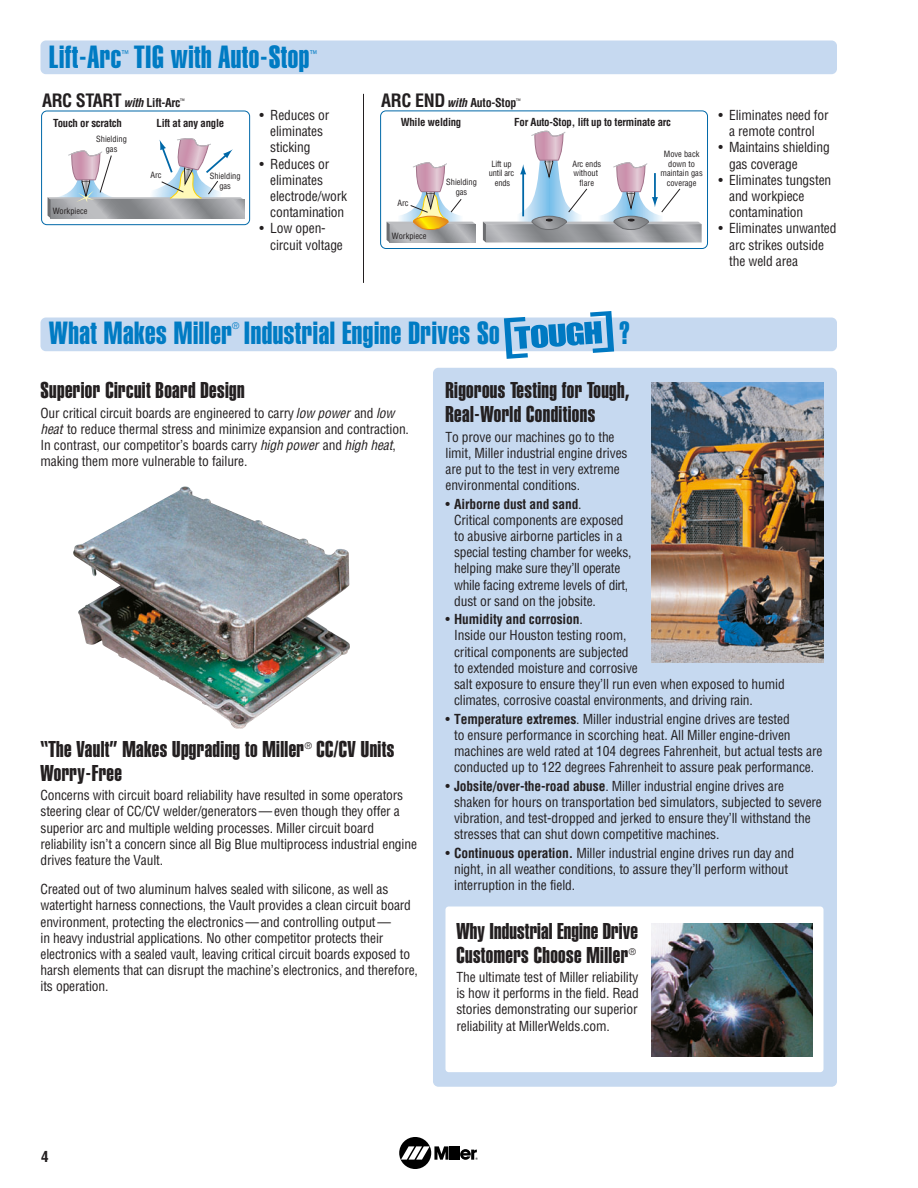
<style>
.page{position:relative;width:918px;height:1188px;background:#fff}
.page>*{position:absolute;margin:0;border:0;box-sizing:border-box;transform-origin:0 0}
.t1{font:31.5px "Helvetica Extra Compressed";letter-spacing:.02em;color:#007bc3}
.t2{font:22.5px/24px "Helvetica Extra Compressed";letter-spacing:.02em;color:#231f20}
.t3{font:700 condensed 18px "Helvetica";letter-spacing:-.025em;color:#231f20}
.t4{font:700 condensed 15px "Helvetica";color:#231f20}
.t5{font:condensed 13.5px/16.2px "Helvetica";letter-spacing:-.01em;color:#231f20}
.t6{font:700 condensed 12px "Helvetica";letter-spacing:-.02em;color:#231f20}
.t7{font:700 condensed 10.8px "Helvetica";letter-spacing:-.02em;color:#231f20}
.t8{font:condensed 9px "Helvetica";color:#007bc3}
.t9{font:condensed 9px "Helvetica";color:#231f20}
.t10{font:condensed 8.4px/9.6px "Helvetica";color:#231f20;text-align:center}
.t11{font:condensed 8.4px/9.6px "Helvetica";letter-spacing:-.02em;color:#231f20;text-align:center}
.s1{font-style:italic;font-size:12px}
.s2{font-size:12px}
.s3{font-size:18px}
.s4{font-style:italic}
.s5{font-weight:700}
</style>
<div class="page">
<div style="left:433px;top:368px;width:404px;height:719px;background:#c6d9f0;border-radius:5px"></div>
<div style="left:446px;top:906px;width:378px;height:166px;background:#fff;border-radius:3px"></div>
<div style="left:399px;top:1137px;width:32px;height:32px;background:#000;border-radius:50%"></div>
<hr style="left:453px;top:1146px;width:3px;height:14px;background:#000">
<hr style="left:457px;top:1146px;width:3px;height:14px;background:#000">
<svg style="left:401px;top:1146px;width:51px;height:14px"></svg>
<svg style="left:460px;top:1149px;width:18px;height:11px"></svg>
<div style="left:40px;top:318px;width:797px;height:33px;background:#c6d9f0;border-radius:5px"></div>
<img style="left:652px;top:382px;width:172px;height:280px">
<img style="left:652px;top:923px;width:160px;height:133px">
<img style="left:73px;top:486px;width:277px;height:243px">
<svg style="left:504px;top:311px;width:110px;height:48px"></svg>
<div style="left:41px;top:111px;width:209px;height:114px;border:1px solid #0068a8;border-radius:5px"></div>
<svg style="left:47px;top:138px;width:197px;height:80px"></svg>
<div style="left:380px;top:110px;width:328px;height:139px;border:1px solid #0068a8;border-radius:5px"></div>
<svg style="left:387px;top:162px;width:89px;height:81px"></svg>
<svg style="left:483px;top:130px;width:219px;height:113px"></svg>
<hr style="left:363px;top:94px;width:1px;height:189px;background:#231f20">
<div style="left:40px;top:40px;width:797px;height:34px;background:#c6d9f0;border-radius:5px"></div>
<h1 class="t1" style="left:49px;top:38px;width:262px">Lift-Arc TIG with Auto-Stop</h1>
<p class="t8" style="left:122px;top:48px;width:8px">™</p>
<p class="t8" style="left:310px;top:48px;width:8px">™</p>
<h3 class="t3" style="left:42px;top:89px;width:144px">ARC START <span class="s1">with</span> <span class="s2">Lift-Arc</span><sup>™</sup></h3>
<p class="t7" style="left:53px;top:117px;width:70px">Touch or scratch</p>
<p class="t7" style="left:157px;top:117px;width:69px">Lift at any angle</p>
<p class="t10" style="left:96px;top:134px;width:32px">Shielding gas</p>
<p class="t10" style="left:210px;top:171px;width:32px">Shielding gas</p>
<p class="t10" style="left:150px;top:170px;width:13px">Arc</p>
<p class="t10" style="left:53px;top:206px;width:36px">Workpiece</p>
<p class="t5" style="left:259px;top:107px;width:71px;text-align:center">• Reduces or eliminates sticking</p>
<p class="t5" style="left:270px;top:155px;width:78px;text-indent:-11px">• Reduces or eliminates electrode/work contamination</p>
<p class="t5" style="left:270px;top:220px;width:74px;text-indent:-11px">• Low open&shy;circuit voltage</p>
<p class="t6" style="left:381px;top:95px;width:141px"><span class="s3">ARC END</span> <span class="s4">with</span> Auto-Stop<sup>™</sup></p>
<p class="t7" style="left:401px;top:116px;width:62px">While welding</p>
<p class="t7" style="left:514px;top:116px;width:158px">For Auto-Stop, lift up to terminate arc</p>
<p class="t10" style="left:572px;top:159px;width:30px">Arc ends without flare</p>
<p class="t10" style="left:661px;top:149px;width:44px">Move back down to maintain gas coverage</p>
<p class="t11" style="left:489px;top:159px;width:27px">Lift up until arc ends</p>
<p class="t10" style="left:446px;top:177px;width:32px">Shielding gas</p>
<p class="t10" style="left:397px;top:198px;width:13px">Arc</p>
<p class="t10" style="left:392px;top:231px;width:36px">Workpiece</p>
<p class="t5" style="left:718px;top:107px;width:112px;text-align:center">• Eliminates need for a remote control</p>
<p class="t5" style="left:729px;top:139px;width:102px;text-indent:-11px">• Maintains shielding gas coverage</p>
<p class="t5" style="left:729px;top:171px;width:104px;text-indent:-11px">• Eliminates tungsten and workpiece contamination</p>
<p class="t5" style="left:729px;top:220px;width:109px;text-indent:-11px">• Eliminates unwanted arc strikes outside the weld area</p>
<h1 class="t1" style="left:49px;top:314px;width:452px">What Makes Miller Industrial Engine Drives So</h1>
<p class="t8" style="left:232px;top:321px;width:9px">®</p>
<h1 class="t1" style="left:618px;top:314px;width:15px">?</h1>
<h2 class="t2" style="left:40px;top:378px;width:206px">Superior Circuit Board Design</h2>
<p class="t5" style="left:40px;top:404px;width:370px">Our critical circuit boards are engineered to carry <span class="s4">low power</span>and <span class="s4">low heat</span>to reduce thermal stress and minimize expansion and contraction.<br>In contrast, our competitor’s boards carry <span class="s4">highpower</span>and <span class="s4">highheat</span>, making them more vulnerable to failure.</p>
<h2 class="t2" style="left:40px;top:737px;width:265px">“The Vault” Makes Upgrading to Miller</h2>
<p class="t9" style="left:305px;top:740px;width:9px">®</p>
<h2 class="t2" style="left:316px;top:737px;width:79px">CC/CV Units</h2>
<h2 class="t2" style="left:40px;top:761px;width:83px">Worry-Free</h2>
<p class="t5" style="left:40px;top:787px;width:378px">Concerns with circuit board reliability have resulted in some operators steering clear of CC/CV welder/generators — even though they offer a superior arc and multiple welding processes. Miller circuit board reliability isn’t a concern since all Big Blue multiprocess industrial engine drives feature the Vault.</p>
<p class="t5" style="left:40px;top:881px;width:379px">Created out of two aluminum halves sealed with silicone, as well as watertight harness connections, the Vault provides a clean circuit board environment, protecting the electronics — and controlling output —<br>in heavy industrial applications. No other competitor protects their electronics with a sealed vault, leaving critical circuit boards exposed to harsh elements that can disrupt the machine’s electronics, and therefore, its operation.</p>
<h2 class="t2" style="left:446px;top:378px;width:185px">Rigorous Testing for Tough,<br>Real-World Conditions</h2>
<p class="t5" style="left:446px;top:428px;width:184px">To prove our machines go to the limit, Miller industrial engine drives are put to the test in very extreme environmental conditions.</p>
<p class="t5" style="left:454px;top:495px;width:179px;text-indent:-9px">• <span class="s5">Airborne dust and sand</span>.<br>Critical components are exposed to abusive airborne particles in a special testing chamber for weeks, helping make sure they’ll operate while facing extreme levels of dirt, dust or sand on the jobsite.</p>
<p class="t5" style="left:454px;top:611px;width:332px;text-indent:-9px">• <span class="s5">Humidity and corrosion</span>.<br>Inside our Houston testing room,<br>critical components are subjected<br>to extended moisture and corrosive<br>salt exposure to ensure they’ll run even when exposed to humid climates, corrosive coastal environments, and driving rain.</p>
<p class="t5" style="left:454px;top:710px;width:370px;text-indent:-9px">• <span class="s5">Temperature extremes</span>. Miller industrial engine drives are tested<br>to ensure performance in scorching heat. All Miller engine-driven machines are weld rated at 104 degrees Fahrenheit, but actual tests are conducted up to 122 degrees Fahrenheit to assure peak performance.</p>
<p class="t5" style="left:454px;top:777px;width:369px;text-indent:-9px">• <span class="s5">Jobsite/over-the-road abuse</span>. Miller industrial engine drives are shaken for hours on transportation bed simulators, subjected to severe vibration, and test-dropped and jerked to ensure they’ll withstand the stresses that can shut down competitive machines.</p>
<p class="t5" style="left:454px;top:844px;width:341px;text-indent:-9px">• <span class="s5">Continuous operation.</span> Miller industrial engine drives run day and night, in all weather conditions, to assure they’ll perform without interruption in the field.</p>
<h2 class="t2" style="left:456px;top:919px;width:183px">Why Industrial Engine Drive<br>Customers Choose Miller</h2>
<p class="t9" style="left:629px;top:946px;width:9px">®</p>
<p class="t5" style="left:456px;top:969px;width:184px;text-align:justify">The ultimate test of Miller reliability is how it performs in the field. Read stories demonstrating our superior reliability at MillerWelds.com.</p>
<p class="t4" style="left:41px;top:1148px;width:9px">4</p>
</div>
